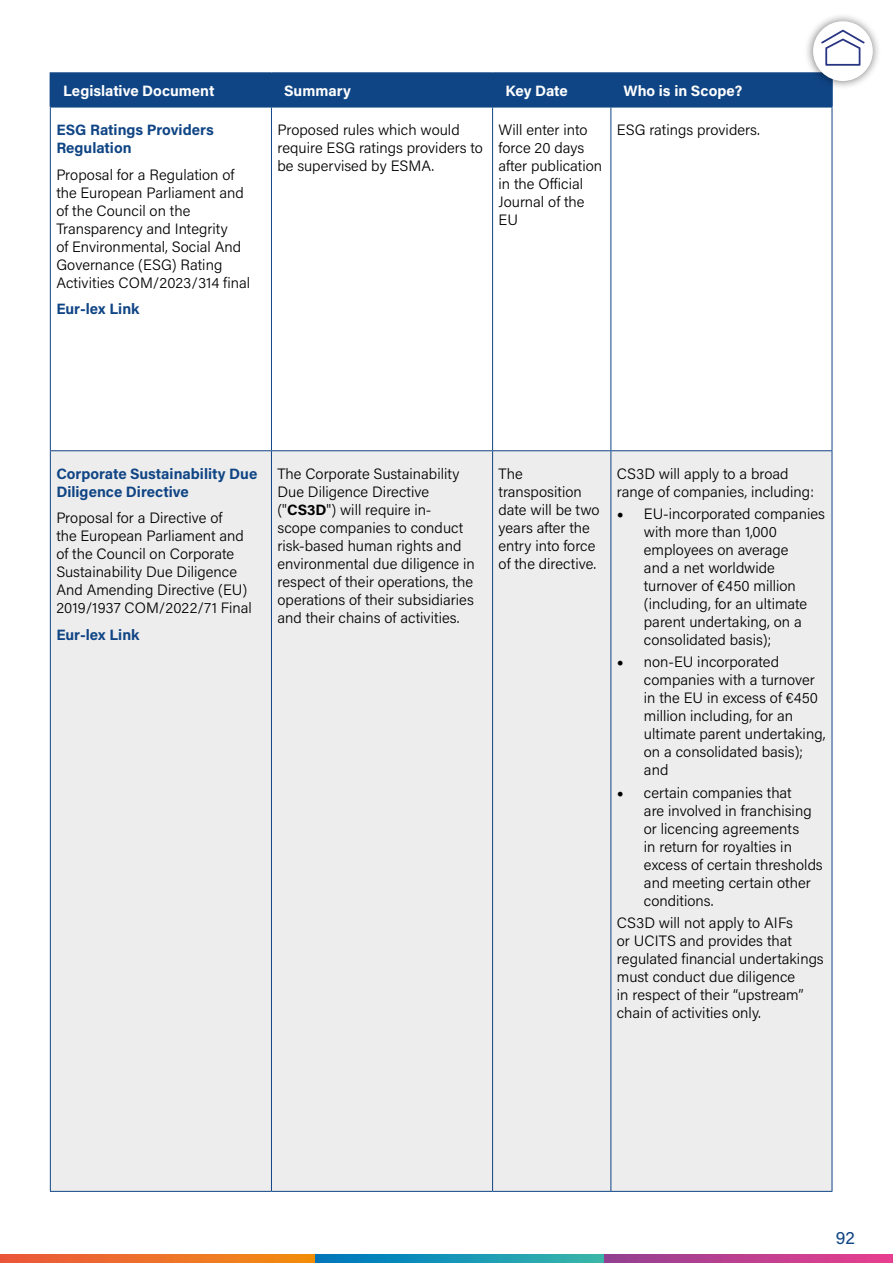
<style>
.page{position:relative;width:893px;height:1263px;background:#fff}
.page>*{position:absolute;margin:0;border:0;box-sizing:border-box;transform-origin:0 0}
.t1{font:18px "Acumin Variable Concept";color:#104585}
.t2{font:15px/18px "Acumin Variable Concept";color:#000}
.t3{font:15px/18px "Acumin Variable Concept";color:#104585}
.t4{font:15px "Acumin Variable Concept";color:#fff}
.s1{font-family:"Minion Pro";font-size:18px}
</style>
<div class="page">
<svg style="left:603px;top:1255px;width:290px;height:8px;background:#bd4090"></svg>
<svg style="left:0;top:1255px;width:315px;height:8px;background:#ed7227"></svg>
<svg style="left:315px;top:1255px;width:288px;height:8px;background:#1896b5"></svg>
<div style="left:51px;top:74px;width:780px;height:33px;background:#104585"></div>
<div style="left:51px;top:451px;width:781px;height:740px;background:#ededed"></div>
<hr style="left:50px;top:72px;width:221px;height:2px;background:#104585">
<hr style="left:50px;top:74px;width:1px;height:33px;background:#104585">
<hr style="left:271px;top:72px;width:222px;height:2px;background:#104585">
<hr style="left:271px;top:74px;width:1px;height:33px;background:#104585">
<hr style="left:493px;top:72px;width:118px;height:2px;background:#104585">
<hr style="left:492px;top:74px;width:1px;height:33px;background:#104585">
<hr style="left:611px;top:72px;width:222px;height:2px;background:#104585">
<hr style="left:610px;top:74px;width:2px;height:33px;background:#104585">
<hr style="left:831px;top:74px;width:2px;height:33px;background:#104585">
<hr style="left:50px;top:107px;width:221px;height:1px;background:#104585">
<hr style="left:50px;top:107px;width:1px;height:343px;background:#104585">
<hr style="left:271px;top:107px;width:222px;height:1px;background:#104585">
<hr style="left:271px;top:107px;width:1px;height:343px;background:#104585">
<hr style="left:493px;top:107px;width:118px;height:1px;background:#104585">
<hr style="left:492px;top:107px;width:1px;height:343px;background:#104585">
<hr style="left:611px;top:107px;width:221px;height:1px;background:#104585">
<hr style="left:610px;top:107px;width:1px;height:343px;background:#104585">
<hr style="left:832px;top:107px;width:1px;height:343px;background:#104585">
<hr style="left:50px;top:450px;width:221px;height:1px;background:#104585">
<hr style="left:50px;top:451px;width:1px;height:740px;background:#104585">
<hr style="left:271px;top:450px;width:222px;height:1px;background:#104585">
<hr style="left:271px;top:451px;width:1px;height:740px;background:#104585">
<hr style="left:493px;top:450px;width:118px;height:1px;background:#104585">
<hr style="left:492px;top:451px;width:1px;height:740px;background:#104585">
<hr style="left:611px;top:450px;width:221px;height:1px;background:#104585">
<hr style="left:610px;top:451px;width:1px;height:740px;background:#104585">
<hr style="left:832px;top:451px;width:1px;height:740px;background:#104585">
<hr style="left:50px;top:1191px;width:221px;height:1px;background:#104585">
<hr style="left:271px;top:1191px;width:222px;height:1px;background:#104585">
<hr style="left:493px;top:1191px;width:118px;height:1px;background:#104585">
<hr style="left:611px;top:1191px;width:221px;height:1px;background:#104585">
<div style="left:804px;top:12px;width:78px;height:78px;background:#000;opacity:.55"></div>
<div style="left:813px;top:21px;width:60px;height:60px;background:#fff;border-radius:50%"></div>
<svg style="left:821px;top:30px;width:44px;height:36px"></svg>
<p class="t4" style="left:63px;top:80px;width:153px">Legislative Document</p>
<p class="t4" style="left:284px;top:80px;width:68px">Summary</p>
<p class="t4" style="left:505px;top:80px;width:64px">Key Date</p>
<p class="t4" style="left:624px;top:80px;width:120px">Who is in Scope?</p>
<p class="t3" style="left:56px;top:120px;width:159px">ESG Ratings Providers<br>Regulation</p>
<p class="t2" style="left:56px;top:165px;width:195px">Proposal for a Regulation of the European Parliament and of the Council on the<br>Transparency and Integrity<br>of Environmental, Social And<br>Governance (ESG) Rating<br>Activities COM/2023/314 final</p>
<p class="t3" style="left:56px;top:299px;width:85px">Eur-lex Link</p>
<p class="t2" style="left:277px;top:120px;width:207px">Proposed rules which would require ESG ratings providers to be supervised by ESMA.</p>
<p class="t2" style="left:499px;top:120px;width:105px">Will enter into force 20 days after publication in the Official<br>Journal of the<br>EU</p>
<p class="t2" style="left:617px;top:120px;width:145px">ESG ratings providers.</p>
<p class="t3" style="left:56px;top:464px;width:203px">Corporate Sustainability Due<br>Diligence Directive</p>
<p class="t2" style="left:56px;top:508px;width:197px">Proposal for a Directive of<br>the European Parliament and of the Council on Corporate<br>Sustainability Due Diligence<br>And Amending Directive (EU)<br>2019/1937 COM/2022/71 Final</p>
<p class="t3" style="left:56px;top:625px;width:85px">Eur-lex Link</p>
<p class="t2" style="left:277px;top:464px;width:199px">The Corporate Sustainability<br>Due Diligence Directive ("CS3D") will require in-<br>scope companies to conduct risk-based human rights and environmental due diligence in respect of their operations, the operations of their subsidiaries and their chains of activities.</p>
<p class="t2" style="left:499px;top:464px;width:102px">The transposition date will be two years after the entry into force of the directive.</p>
<p class="t2" style="left:617px;top:464px;width:198px">CS3D will apply to a broad range of companies, including:</p>
<p class="t2" style="left:644px;top:504px;width:183px;text-indent:-27px"><span class="s1">•</span> EU-incorporated companies with more than 1,000 employees on average<br>and a net worldwide turnover of €450 million (including, for an ultimate parent undertaking, on a consolidated basis);</p>
<p class="t2" style="left:644px;top:652px;width:183px;text-indent:-27px"><span class="s1">•</span> non-EU incorporated companies with a turnover in the EU in excess of €450 million including, for an ultimate parent undertaking, on a consolidated basis); and</p>
<p class="t2" style="left:644px;top:783px;width:180px;text-indent:-27px"><span class="s1">•</span> certain companies that<br>are involved in franchising or licencing agreements<br>in return for royalties in excess of certain thresholds and meeting certain other conditions.</p>
<p class="t2" style="left:617px;top:913px;width:208px">CS3D will not apply to AIFs<br>or UCITS and provides that regulated financial undertakings must conduct due diligence<br>in respect of their “upstream” chain of activities only.</p>
<p class="t1" style="left:836px;top:1226px;width:21px">92</p>
</div>
